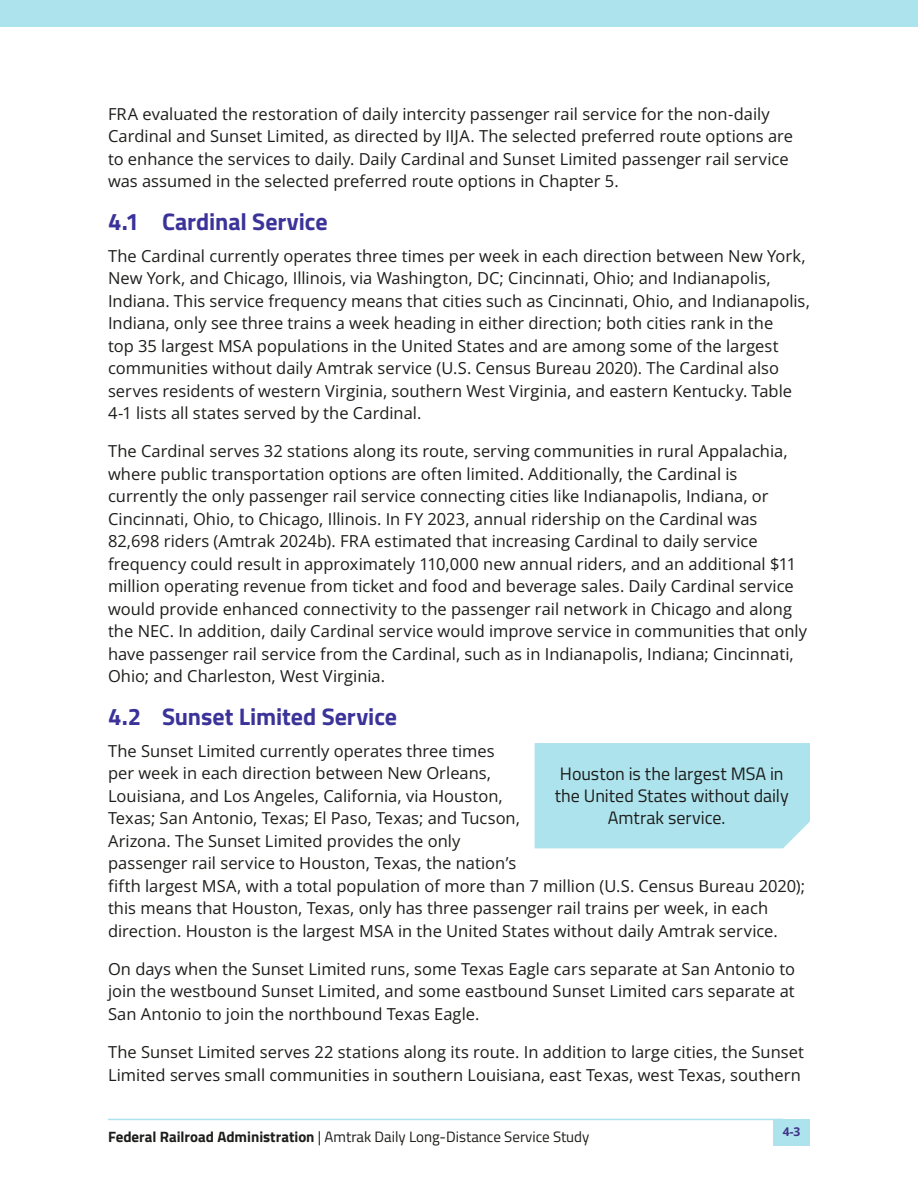
<style>
.page{position:relative;width:918px;height:1188px;background:#fff}
.page>*{position:absolute;margin:0;border:0;box-sizing:border-box;transform-origin:0 0}
.t1{font:700 24px "Titillium Web";letter-spacing:-.005em;color:#3b3399}
.t2{font:18px/21.6px "Titillium Web";color:#1d1d1b;text-align:center}
.t3{font:16.5px/22.5px "Open Sans";color:#1d1d1b}
.t4{font:15px "Titillium Web";color:#1d1d1b}
.t5{font:700 12px "Open Sans";color:#403088}
.s1{font-weight:700}
</style>
<div class="page">
<div style="left:0;top:0;width:918px;height:27px;background:#ade3ed"></div>
<hr style="left:108px;top:1119px;width:675px;height:1px;background:#ade3ed">
<div style="left:773px;top:1119px;width:37px;height:27px;background:#ade3ed"></div>
<div style="left:535px;top:743px;width:275px;height:105px;background:#ade3ed"></div>
<p class="t3" style="left:108px;top:102px;width:687px">FRA evaluated the restoration of daily intercity passenger rail service for the non-daily Cardinal and Sunset Limited, as directed by IIJA. The selected preferred route options are to enhance the services to daily. Daily Cardinal and Sunset Limited passenger rail service was assumed in the selected preferred route options in Chapter 5.</p>
<h1 class="t1" style="left:108px;top:203px;width:221px">4.1 Cardinal Service</h1>
<p class="t3" style="left:108px;top:244px;width:703px">The Cardinal currently operates three times per week in each direction between New York, New York, and Chicago, Illinois, via Washington, DC; Cincinnati, Ohio; and Indianapolis, Indiana. This service frequency means that cities such as Cincinnati, Ohio, and Indianapolis, Indiana, only see three trains a week heading in either direction; both cities rank in the<br>top 35 largest MSA populations in the United States and are among some of the largest communities without daily Amtrak service (U.S. Census Bureau 2020). The Cardinal also serves residents of western Virginia, southern West Virginia, and eastern Kentucky. Table 4-1 lists all states served by the Cardinal.</p>
<p class="t3" style="left:108px;top:440px;width:701px">The Cardinal serves 32 stations along its route, serving communities in rural Appalachia, where public transportation options are often limited. Additionally, the Cardinal is currently the only passenger rail service connecting cities like Indianapolis, Indiana, or Cincinnati, Ohio, to Chicago, Illinois. In FY 2023, annual ridership on the Cardinal was 82,698 riders (Amtrak 2024b). FRA estimated that increasing Cardinal to daily service frequency could result in approximately 110,000 new annual riders, and an additional $11 million operating revenue from ticket and food and beverage sales. Daily Cardinal service would provide enhanced connectivity to the passenger rail network in Chicago and along the NEC. In addition, daily Cardinal service would improve service in communities that only have passenger rail service from the Cardinal, such as in Indianapolis, Indiana; Cincinnati, Ohio; and Charleston, West Virginia.</p>
<h1 class="t1" style="left:108px;top:698px;width:291px">4.2 Sunset Limited Service</h1>
<p class="t3" style="left:108px;top:739px;width:699px">The Sunset Limited currently operates three times<br>per week in each direction between New Orleans,<br>Louisiana, and Los Angeles, California, via Houston,<br>Texas; San Antonio, Texas; El Paso, Texas; and Tucson,<br>Arizona. The Sunset Limited provides the only<br>passenger rail service to Houston, Texas, the nation’s<br>fifth largest MSA, with a total population of more than 7 million (U.S. Census Bureau 2020); this means that Houston, Texas, only has three passenger rail trains per week, in each direction. Houston is the largest MSA in the United States without daily Amtrak service.</p>
<p class="t3" style="left:108px;top:957px;width:689px;text-align:justify">On days when the Sunset Limited runs, some Texas Eagle cars separate at San Antonio to join the westbound Sunset Limited, and some eastbound Sunset Limited cars separate at San Antonio to join the northbound Texas Eagle.</p>
<p class="t3" style="left:108px;top:1040px;width:698px">The Sunset Limited serves 22 stations along its route. In addition to large cities, the Sunset<br>Limited serves small communities in southern Louisiana, east Texas, west Texas, southern</p>
<p class="t2" style="left:555px;top:762px;width:235px">Houston is the largest MSA in the United States without daily<br>Amtrak service.</p>
<p class="t4" style="left:108px;top:1126px;width:483px"><span class="s1">Federal Railroad Administration</span> | Amtrak Daily Long-Distance Service Study</p>
<p class="t5" style="left:783px;top:1124px;width:19px">4-3</p>
</div>
